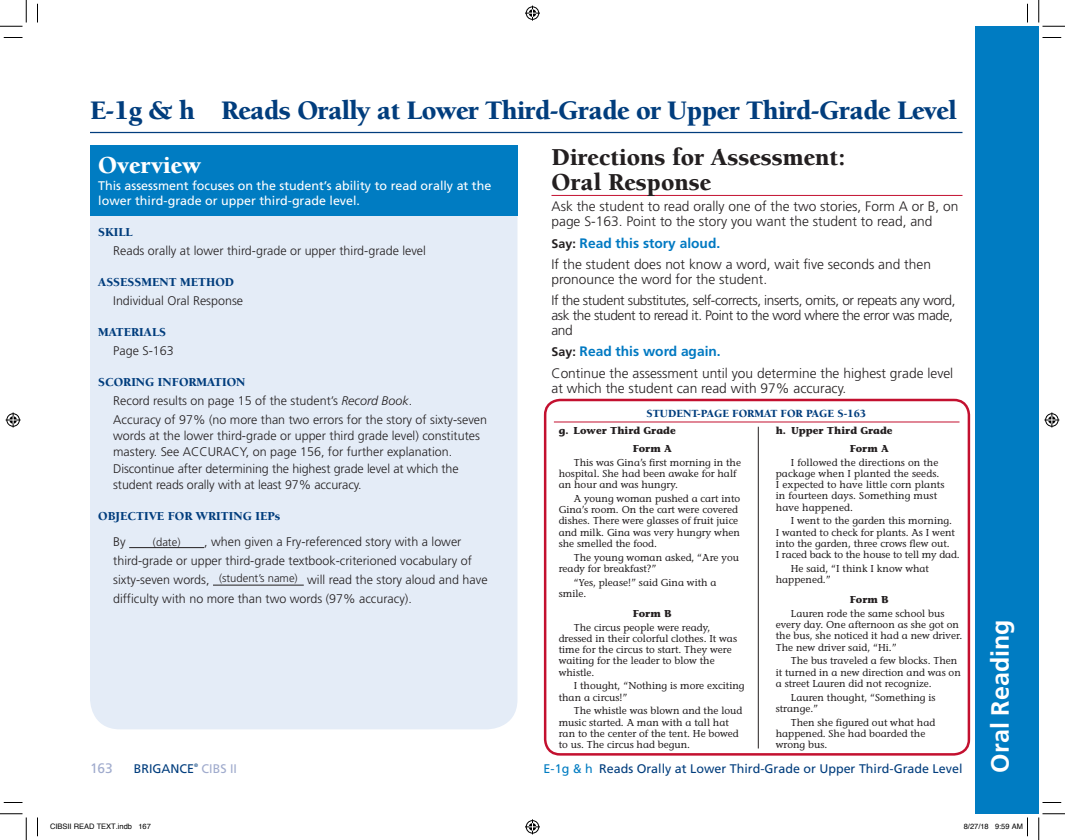
<style>
.page{position:relative;width:1065px;height:840px;background:#fff}
.page>*{position:absolute;margin:0;border:0;box-sizing:border-box;transform-origin:0 0}
.t1{font:900 27.5px "Berkeley Std";letter-spacing:-.025em;color:#013d7d}
.t2{font:900 25px/25px "Berkeley Std";color:#231f20}
.t3{font:700 25px "Frutiger LT Std";color:#fff}
.t4{font:900 25px "Berkeley Std";color:#fff}
.t5{font:300 13.75px/21.2px "Frutiger LT Std";color:#231f20}
.t6{font:300 13.75px/21.2px "Frutiger LT Std";letter-spacing:-.03em;color:#231f20}
.t7{font:13.75px "Frutiger LT Std";color:#a0abcd}
.t8{font:300 12.5px/18.8px "Frutiger LT Std";color:#231f20}
.t9{font:12.5px/15px "Frutiger LT Std";color:#fff}
.t10{font:900 12.5px "Berkeley Std";color:#013d7d}
.t11{font:12.5px "Frutiger LT Std";color:#013d7d}
.t12{font:12.5px "Frutiger LT Std";color:#a0abcd}
.t13{font:900 11.25px "Berkeley Std";color:#013d7d}
.t14{font:300 11.25px "Frutiger LT Std";color:#231f20}
.t15{font:500 10px/11.2px "Stone Informal Std";color:#231f20}
.t16{font:700 10px/17.5px "Stone Informal Std";color:#231f20}
.t17{font:7.5px "Helvetica";color:#000}
.t18{font:5px "Frutiger LT Std";color:#013d7d}
.s1{font-style:italic}
.s2{font-size:11.25px}
.s3{font-weight:700;font-size:12.5px}
.s4{font-weight:700;color:#0079c2}
.s5{color:#007cc2}
</style>
<div class="page">
<div style="left:975px;top:26px;width:64px;height:788px;background:#007cc2"></div>
<div style="left:90px;top:156px;width:428px;height:573px;background:#e4ecf7;border-radius:30px"></div>
<div style="left:90px;top:146px;width:428px;height:70px;background:#007cc2"></div>
<hr style="left:129px;top:547px;width:75px;height:1px;background:#231f20">
<hr style="left:213px;top:585px;width:91px;height:1px;background:#231f20">
<hr style="left:552px;top:195px;width:410px;height:1px;background:#c3102f">
<hr style="left:90px;top:132px;width:872px;height:1px;background:#013d7d">
<hr style="left:554px;top:422px;width:406px;height:1px;background:#c3102f">
<div style="left:544px;top:399px;width:426px;height:357px;border:2px solid #c3102f;border-radius:15px"></div>
<hr style="left:758px;top:427px;width:1px;height:321px;background:#231f20">
<svg style="left:4px;top:37px;width:18px;height:1px"></svg>
<svg style="left:1042px;top:37px;width:19px;height:1px"></svg>
<svg style="left:4px;top:802px;width:18px;height:1px"></svg>
<svg style="left:1042px;top:802px;width:19px;height:1px"></svg>
<svg style="left:37px;top:4px;width:1px;height:18px"></svg>
<svg style="left:37px;top:818px;width:1px;height:18px"></svg>
<svg style="left:1027px;top:4px;width:1px;height:18px"></svg>
<svg style="left:0;top:0;width:27px;height:27px"></svg>
<svg style="left:0;top:814px;width:27px;height:26px"></svg>
<svg style="left:1039px;top:0;width:26px;height:27px"></svg>
<svg style="left:1039px;top:814px;width:26px;height:26px"></svg>
<svg style="left:525px;top:6px;width:15px;height:15px"></svg>
<svg style="left:525px;top:819px;width:15px;height:15px"></svg>
<svg style="left:6px;top:412px;width:15px;height:16px"></svg>
<svg style="left:1044px;top:412px;width:15px;height:16px"></svg>
<svg style="left:1027px;top:818px;width:1px;height:18px"></svg>
<h1 class="t1" style="left:90px;top:96px;width:868px">E-1g &amp; h Reads Orally at Lower Third-Grade or Upper Third-Grade Level</h1>
<h2 class="t4" style="left:98px;top:152px;width:104px">Overview</h2>
<p class="t9" style="left:98px;top:178px;width:395px">This assessment focuses on the student’s ability to read orally at the lower third-grade or upper third-grade level.</p>
<p class="t10" style="left:98px;top:226px;width:36px">SKILL</p>
<p class="t8" style="left:113px;top:242px;width:314px">Reads orally at lower third-grade or upper third-grade level</p>
<p class="t10" style="left:98px;top:276px;width:137px">ASSESSMENT METHOD</p>
<p class="t8" style="left:113px;top:292px;width:131px">Individual Oral Response</p>
<p class="t10" style="left:98px;top:326px;width:69px">MATERIALS</p>
<p class="t8" style="left:113px;top:342px;width:62px">Page S-163</p>
<p class="t10" style="left:98px;top:376px;width:149px">SCORING INFORMATION</p>
<p class="t8" style="left:113px;top:392px;width:375px">Record results on page 15 of the student’s <span class="s1">Record Book</span>.<br>Accuracy of 97% (no more than two errors for the story of sixty-seven</p>
<p class="t8" style="left:113px;top:428px;width:368px;line-height:16.2px">words at the lower third-grade or upper third grade level) constitutes mastery. See ACCURACY, on page 156, for further explanation.<br>Discontinue after determining the highest grade level at which the student reads orally with at least 97% accuracy.</p>
<p class="t10" style="left:98px;top:510px;width:184px">OBJECTIVE FOR WRITING IEPs</p>
<p class="t8" style="left:113px;top:533px;width:14px">By</p>
<p class="t14" style="left:153px;top:536px;width:29px">(date)</p>
<p class="t8" style="left:113px;top:533px;width:376px;text-indent:91px">, when given a Fry-referenced story with a lower third-grade or upper third-grade textbook-criterioned vocabulary of sixty-seven words, <span class="s2">(student’s name)</span> will read the story aloud and have difficulty with no more than two words (97% accuracy).</p>
<h2 class="t2" style="left:552px;top:145px;width:295px">Directions for Assessment:<br>Oral Response</h2>
<h3 class="t5" style="left:552px;top:199px;width:408px;line-height:15px">Ask the student to read orally one of the two stories, Form A or B, on page S-163. Point to the story you want the student to read, and</h3>
<h3 class="t5" style="left:552px;top:232px;width:381px"><span class="s3">Say:</span> <span class="s4">Read this story aloud.<br></span>If the student does not know a word, wait five seconds and then</h3>
<h3 class="t6" style="left:552px;top:269px;width:406px">pronounce the word for the student.<br>If the student substitutes, self-corrects, inserts, omits, or repeats any word,</h3>
<h3 class="t6" style="left:552px;top:308px;width:403px;line-height:15px">ask the student to reread it. Point to the word where the error was made, and</h3>
<h3 class="t5" style="left:552px;top:341px;width:403px"><span class="s3">Say:</span> <span class="s4">Read this word again.<br></span>Continue the assessment until you determine the highest grade level</h3>
<h3 class="t5" style="left:552px;top:377px;width:296px">at which the student can read with 97% accuracy.</h3>
<p class="t13" style="left:647px;top:407px;width:221px">STUDENT-PAGE FORMAT FOR PAGE S-163</p>
<p class="t16" style="left:633px;top:422px;width:45px;text-indent:-74px">g. Lower Third Grade<br>Form A</p>
<p class="t15" style="left:559px;top:456px;width:184px;text-indent:15px">This was Gina’s first morning in the hospital. She had been awake for half an hour and was hungry.</p>
<p class="t15" style="left:559px;top:493px;width:183px;text-indent:15px">A young woman pushed a cart into<br>Gina’s room. On the cart were covered dishes. There were glasses of fruit juice and milk. Gina was very hungry when she smelled the food.</p>
<p class="t15" style="left:559px;top:551px;width:182px;text-indent:15px">The young woman asked, “Are you ready for breakfast?”</p>
<p class="t15" style="left:559px;top:576px;width:159px;text-indent:15px">“Yes, please!” said Gina with a smile.</p>
<p class="t16" style="left:633px;top:604px;width:41px">Form B</p>
<p class="t15" style="left:559px;top:621px;width:180px;text-indent:15px">The circus people were ready, dressed in their colorful clothes. It was time for the circus to start. They were waiting for the leader to blow the whistle.</p>
<p class="t15" style="left:559px;top:680px;width:187px;text-indent:15px">I thought, “Nothing is more exciting than a circus!”</p>
<p class="t15" style="left:559px;top:705px;width:185px;text-indent:15px">The whistle was blown and the loud music started. A man with a tall hat ran to the center of the tent. He bowed to us. The circus had begun.</p>
<p class="t16" style="left:850px;top:422px;width:44px;text-indent:-74px">h. Upper Third Grade<br>Form A</p>
<p class="t15" style="left:776px;top:456px;width:170px;text-indent:15px">I followed the directions on the package when I planted the seeds.<br>I expected to have little corn plants in fourteen days. Something must have happened.</p>
<p class="t15" style="left:776px;top:515px;width:186px;text-indent:15px">I went to the garden this morning.<br>I wanted to check for plants. As I went into the garden, three crows flew out.<br>I raced back to the house to tell my dad.</p>
<p class="t15" style="left:776px;top:563px;width:155px;text-indent:15px">He said, “I think I know what happened.”</p>
<p class="t16" style="left:850px;top:591px;width:41px">Form B</p>
<p class="t15" style="left:776px;top:608px;width:188px;text-indent:15px">Lauren rode the same school bus every day. One afternoon as she got on the bus, she noticed it had a new driver.<br>The new driver said, “Hi.”</p>
<p class="t15" style="left:776px;top:655px;width:187px;text-indent:15px">The bus traveled a few blocks. Then it turned in a new direction and was on a street Lauren did not recognize.</p>
<p class="t15" style="left:776px;top:691px;width:161px;text-indent:15px">Lauren thought, “Something is strange.”</p>
<p class="t15" style="left:776px;top:716px;width:161px;text-indent:15px">Then she figured out what had happened. She had boarded the wrong bus.</p>
<h3 class="t7" style="left:90px;top:760px;width:24px">163</h3>
<p class="t12" style="left:202px;top:761px;width:37px">CIBS II</p>
<p class="t11" style="left:544px;top:761px;width:420px"><span class="s5">E-1g &amp; h</span> Reads Orally at Lower Third-Grade or Upper Third-Grade Level</p>
<p class="t11" style="left:134px;top:761px;width:62px">BRIGANCE</p>
<p class="t18" style="left:194px;top:763px;width:5px">®</p>
<h2 class="t3" style="left:985px;top:772px;width:154px;rotate:-90deg">Oral Reading</h2>
<p class="t17" style="left:50px;top:820px;width:102px">CIBSII READ TEXT.indb 167</p>
<p class="t17" style="left:964px;top:820px;width:61px">8/27/18 9:59 AM</p>
</div>
